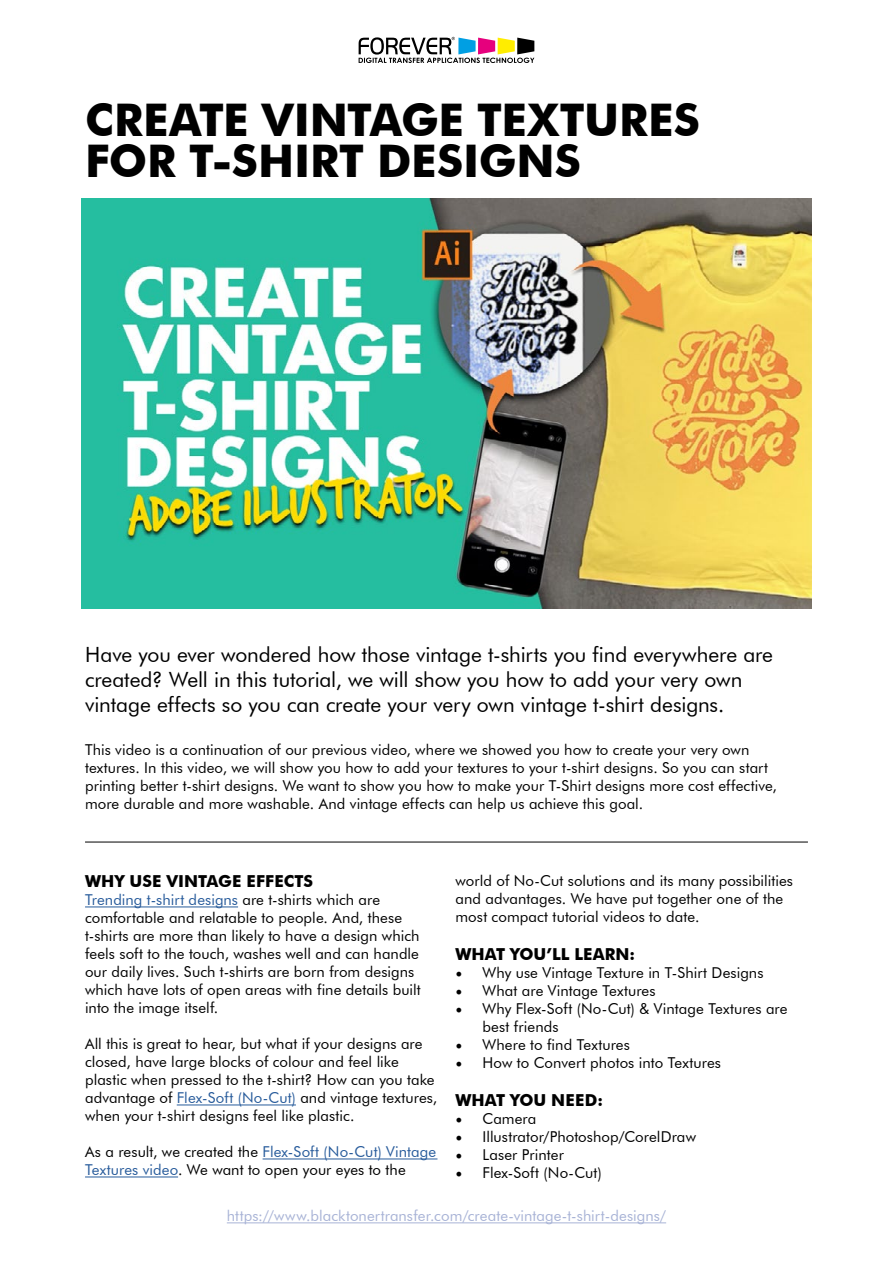
<style>
.page{position:relative;width:893px;height:1263px;background:#fff}
.page>*{position:absolute;margin:0;border:0;box-sizing:border-box;transform-origin:0 0}
.t1{font:700 45px/40.5px "Futura BT";letter-spacing:-.005em;color:#000}
.t2{font:21px/25.2px "Futura BT";letter-spacing:-.005em;color:#000}
.t3{font:700 16.5px "Futura BT";letter-spacing:.005em;color:#000}
.t4{font:15px/18px "Futura BT";letter-spacing:.005em;color:#000}
.t5{font:15px "Futura BT";letter-spacing:.005em;color:#a8b3d6}
.s1{color:#275b9b}
.s2{font-family:"Minion Pro";font-size:18px}
</style>
<div class="page">
<svg style="left:359px;top:37px;width:175px;height:26px"></svg>
<hr style="left:227px;top:1222px;width:439px;height:1px;background:#a8b3d6">
<img style="left:82px;top:198px;width:729px;height:411px">
<hr style="left:85px;top:906px;width:153px;height:1px;background:#275b9b">
<hr style="left:177px;top:1104px;width:119px;height:1px;background:#275b9b">
<hr style="left:263px;top:1158px;width:174px;height:1px;background:#275b9b">
<hr style="left:85px;top:1176px;width:93px;height:1px;background:#275b9b">
<hr style="left:85px;top:842px;width:723px;height:1px;background:#000">
<h1 class="t1" style="left:85px;top:100px;width:616px">CREATE VINTAGE TEXTURES<br>FOR T-SHIRT DESIGNS</h1>
<h2 class="t2" style="left:85px;top:641px;width:689px">Have you ever wondered how those vintage t-shirts you find everywhere are created? Well in this tutorial, we will show you how to add your very own vintage effects so you can create your very own vintage t-shirt designs.</h2>
<p class="t4" style="left:85px;top:741px;width:693px">This video is a continuation of our previous video, where we showed you how to create your very own textures. In this video, we will show you how to add your textures to your t-shirt designs. So you can start printing better t-shirt designs. We want to show you how to make your T-Shirt designs more cost effective, more durable and more washable. And vintage effects can help us achieve this goal.</p>
<p class="t3" style="left:85px;top:871px;width:230px">WHY USE VINTAGE EFFECTS</p>
<p class="t4" style="left:85px;top:891px;width:337px"><span class="s1">Trending t-shirt designs</span> are t-shirts which are comfortable and relatable to people. And, these t-shirts are more than likely to have a design which feels soft to the touch, washes well and can handle our daily lives. Such t-shirts are born from designs which have lots of open areas with fine details built into the image itself.</p>
<p class="t4" style="left:85px;top:1035px;width:354px">All this is great to hear, but what if your designs are closed, have large blocks of colour and feel like plastic when pressed to the t-shirt? How can you take advantage of <span class="s1">Flex-Soft (No-Cut)</span> and vintage textures, when your t-shirt designs feel like plastic.</p>
<p class="t4" style="left:85px;top:1143px;width:353px">As a result, we created the <span class="s1">Flex-Soft (No-Cut) Vintage<br>Textures video</span>. We want to open your eyes to the</p>
<p class="t4" style="left:455px;top:872px;width:339px">world of No-Cut solutions and its many possibilities and advantages. We have put together one of the most compact tutorial videos to date.</p>
<p class="t3" style="left:455px;top:944px;width:181px">WHAT YOU’LL LEARN:</p>
<p class="t4" style="left:455px;top:963px;width:309px"><span class="s2">•</span> Why use Vintage Texture in T-Shirt Designs</p>
<p class="t4" style="left:455px;top:981px;width:202px"><span class="s2">•</span> What are Vintage Textures</p>
<p class="t4" style="left:482px;top:999px;width:307px;text-indent:-27px"><span class="s2">•</span> Why Flex-Soft (No-Cut) &amp; Vintage Textures are best friends</p>
<p class="t4" style="left:455px;top:1035px;width:176px"><span class="s2">•</span> Where to find Textures</p>
<p class="t4" style="left:455px;top:1053px;width:267px"><span class="s2">•</span> How to Convert photos into Textures</p>
<p class="t3" style="left:455px;top:1090px;width:149px">WHAT YOU NEED:</p>
<p class="t4" style="left:455px;top:1109px;width:82px"><span class="s2">•</span> Camera</p>
<p class="t4" style="left:455px;top:1127px;width:242px"><span class="s2">•</span> Illustrator/Photoshop/CorelDraw</p>
<p class="t4" style="left:455px;top:1145px;width:110px"><span class="s2">•</span> Laser Printer</p>
<p class="t4" style="left:455px;top:1163px;width:148px"><span class="s2">•</span> Flex-Soft (No-Cut)</p>
<p class="t5" style="left:227px;top:1207px;width:441px">https://www.blacktonertransfer.com/create-vintage-t-shirt-designs/</p>
</div>
